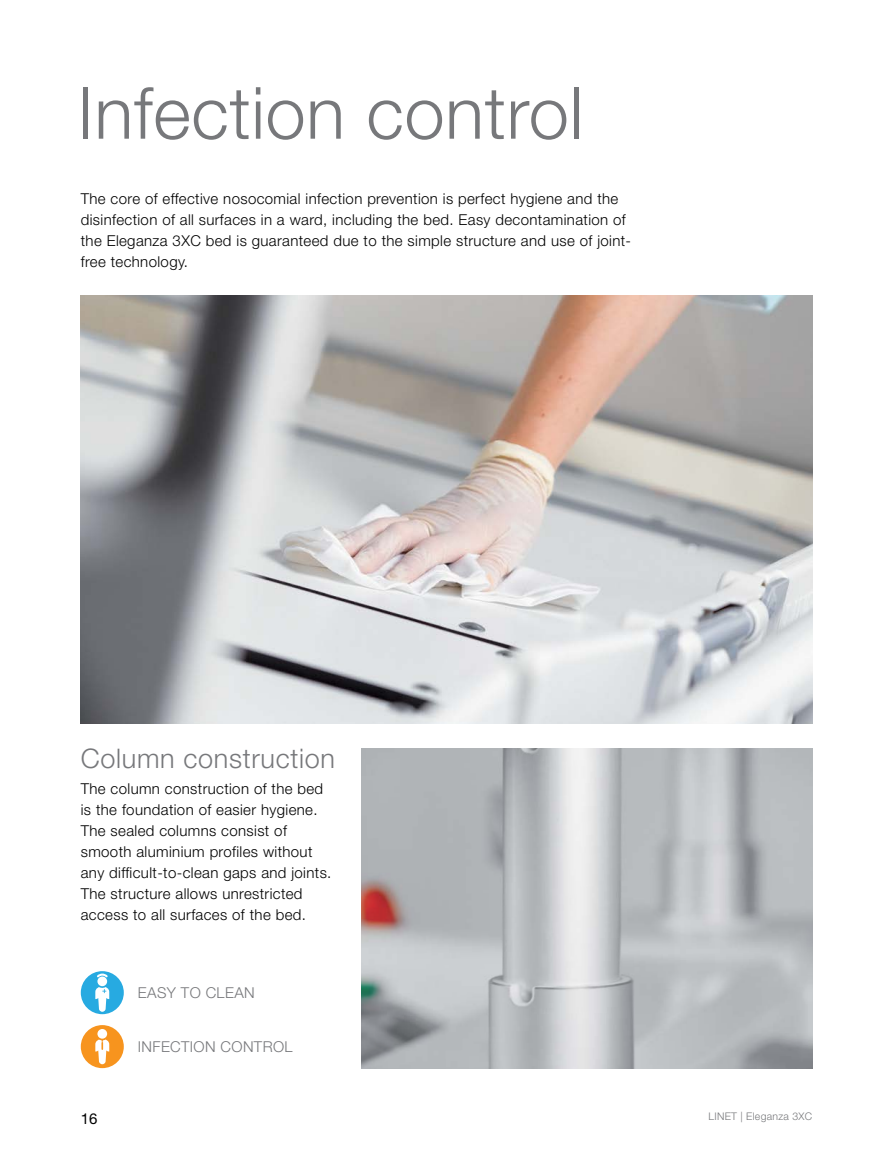
<style>
.page{position:relative;width:893px;height:1149px;background:#fff}
.page>*{position:absolute;margin:0;border:0;box-sizing:border-box;transform-origin:0 0}
._01_text_zakladni{font:300 72px "Helvetica Neue LT Pro";letter-spacing:.01em;color:#77787b}
._001_bullet{font:300 27px "Helvetica Neue LT Pro";letter-spacing:.025em;color:#77787b}
._001_bullet-2{font:300 15px/21px "Helvetica Neue LT Pro";letter-spacing:.025em;color:#000}
._001_bullet-3{font:300 15px "Helvetica Neue LT Pro";letter-spacing:.025em;color:#77787b}
.t1{font:15px "Helvetica Neue LT Pro";color:#000}
.t2{font:300 10.5px "Helvetica Neue LT Pro";letter-spacing:.025em;color:#77787b}
</style>
<div class="page">
<img style="left:361px;top:748px;width:451px;height:319px">
<img style="left:81px;top:296px;width:731px;height:427px">
<div style="left:81px;top:970px;width:43px;height:43px;background:#27aae1;border-radius:50%"></div>
<div style="left:97px;top:976px;width:10px;height:9px;background:#fff;border-radius:50%"></div>
<svg style="left:97px;top:973px;width:11px;height:4px"></svg>
<svg style="left:95px;top:986px;width:14px;height:25px"></svg>
<div style="left:81px;top:1024px;width:43px;height:43px;background:#f7941e;border-radius:50%"></div>
<svg style="left:97px;top:1028px;width:10px;height:10px"></svg>
<svg style="left:95px;top:1039px;width:14px;height:24px"></svg>
<p class="_01_text_zakladni" style="left:78px;top:69px;width:507px">Infection control</p>
<p class="_001_bullet-2" style="left:81px;top:187px;width:552px">The core of effective nosocomial infection prevention is perfect hygiene and the disinfection of all surfaces in a ward, including the bed. Easy decontamination of the Eleganza 3XC bed is guaranteed due to the simple structure and use of joint&shy;free technology.</p>
<p class="_001_bullet" style="left:81px;top:742px;width:256px">Column construction</p>
<p class="_001_bullet-2" style="left:81px;top:777px;width:252px">The column construction of the bed is the foundation of easier hygiene.<br>The sealed columns consist of smooth aluminium profiles without any difficult-to-clean gaps and joints.<br>The structure allows unrestricted access to all surfaces of the bed.</p>
<p class="_001_bullet-3" style="left:138px;top:983px;width:118px">EASY TO CLEAN</p>
<p class="_001_bullet-3" style="left:138px;top:1037px;width:156px">INFECTION CONTROL</p>
<p class="t1" style="left:81px;top:1108px;width:18px">16</p>
<p class="t2" style="left:709px;top:1109px;width:105px">LINET | Eleganza 3XC</p>
</div>
